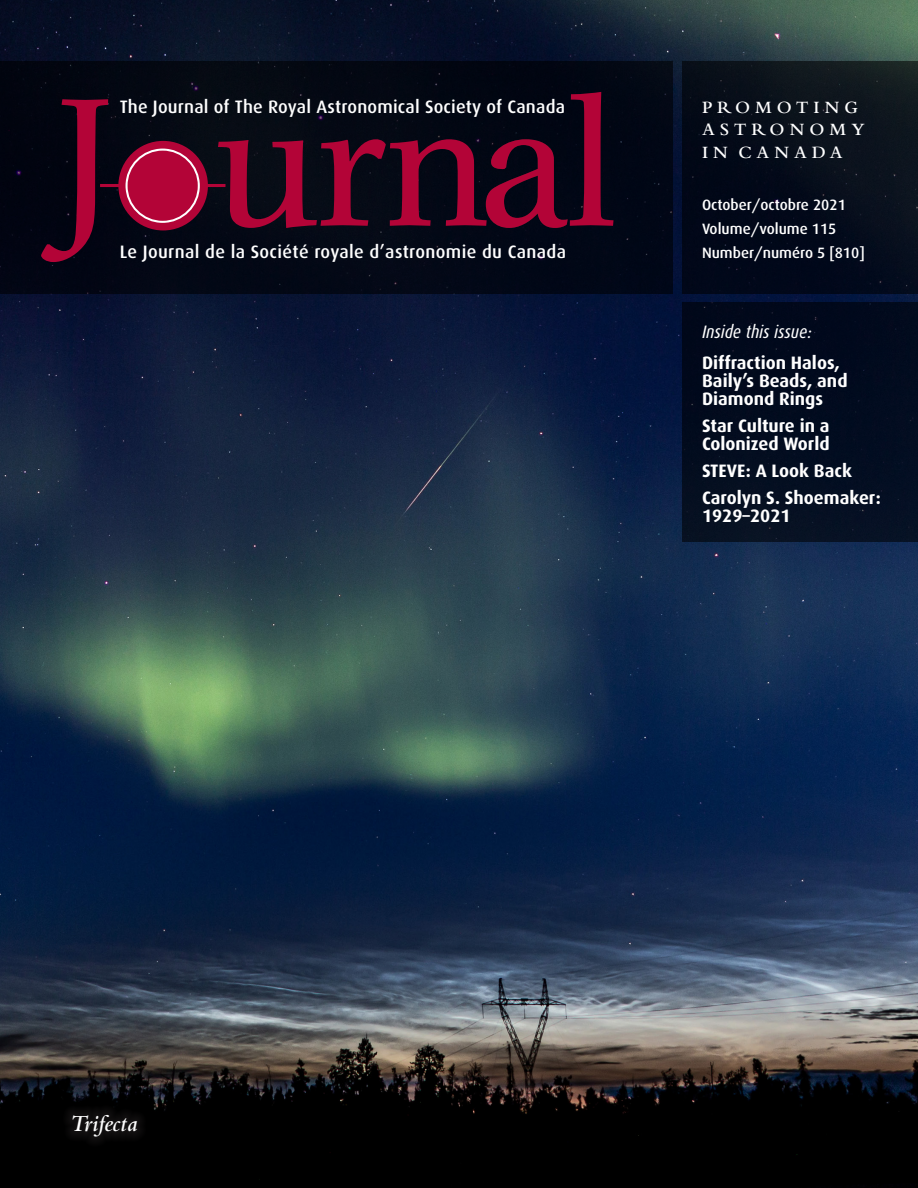
<style>
.page{position:relative;width:918px;height:1188px;background:#fff}
.page>*{position:absolute;margin:0;border:0;box-sizing:border-box;transform-origin:0 0}
.OFC_Image_Title_Capt{font:italic 600 24px "Bembo";color:#fff}
.OFC_Inside_this_isue{font:700 18px/18px "Dax";color:#fff}
.t1{font:500 18px "Dax";letter-spacing:.01em;color:#fff}
.t2{font:600 18px/22.5px "Bembo";letter-spacing:.28em;color:#fff}
.OFC_Inside_this_isue-2{font:italic 18px "Dax Condensed";color:#fff}
.OFC_Date_Vol_No{font:500 15px "Dax";color:#fff}
</style>
<div class="page">
<img style="left:0;top:0;width:918px;height:1188px">
<div style="left:682px;top:61px;width:236px;height:232px;background:linear-gradient(to right,#010717,#0d151f)"></div>
<div style="left:0;top:61px;width:673px;height:232px;background:#020714"></div>
<div style="left:682px;top:302px;width:236px;height:240px;background:#020c1f"></div>
<svg style="left:41px;top:92px;width:573px;height:170px"></svg>
<svg style="left:126px;top:149px;width:74px;height:74px;background:#b11946"></svg>
<div style="left:62px;top:1104px;width:85px;height:43px;background:#0a0909"></div>
<p class="t1" style="left:120px;top:97px;width:447px">The Journal of The Royal Astronomical Society of Canada</p>
<p class="t1" style="left:120px;top:241px;width:448px">Le Journal de la Société royale d’astronomie du Canada</p>
<p class="t2" style="left:702px;top:96px;width:164px">PROMOTING<br>ASTRONOMY<br>IN CANADA</p>
<p class="OFC_Date_Vol_No" style="left:702px;top:196px;width:145px">October/octobre 2021</p>
<p class="OFC_Date_Vol_No" style="left:702px;top:220px;width:136px">Volume/volume 115</p>
<p class="OFC_Date_Vol_No" style="left:702px;top:244px;width:164px">Number/numéro 5 [810]</p>
<p class="OFC_Inside_this_isue-2" style="left:702px;top:321px;width:111px">Inside this issue:</p>
<p class="OFC_Inside_this_isue" style="left:702px;top:354px;width:147px">Diffraction Halos,<br>Baily’s Beads, and<br>Diamond Rings</p>
<p class="OFC_Inside_this_isue" style="left:702px;top:417px;width:129px">Star Culture in a<br>Colonized World</p>
<p class="OFC_Inside_this_isue" style="left:702px;top:462px;width:151px">STEVE: A Look Back</p>
<p class="OFC_Inside_this_isue" style="left:702px;top:489px;width:180px">Carolyn S. Shoemaker:<br>1929–2021</p>
<p class="OFC_Image_Title_Capt" style="left:70px;top:1110px;width:69px">Trifecta</p>
</div>
